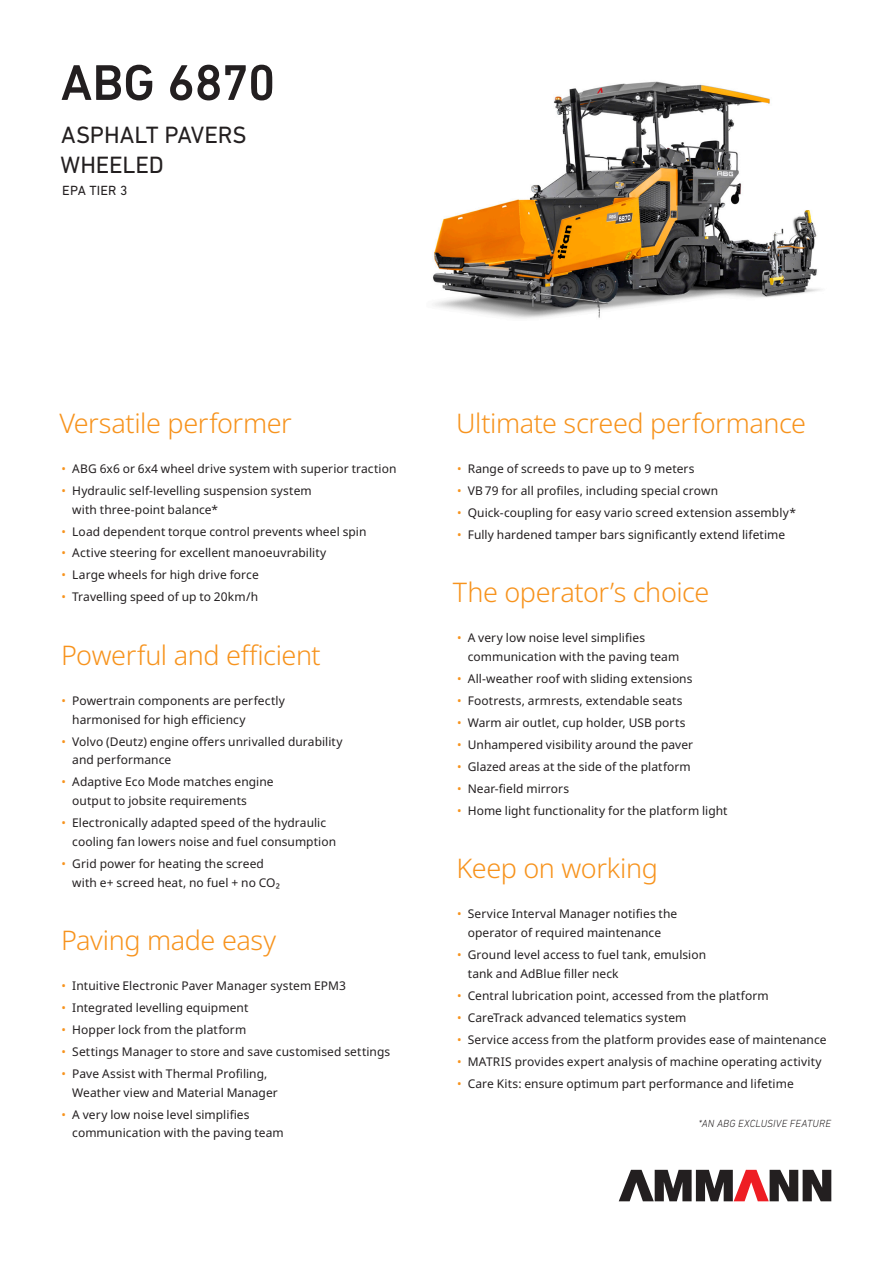
<style>
.page{position:relative;width:893px;height:1263px;background:#fff}
.page>*{position:absolute;margin:0;border:0;box-sizing:border-box;transform-origin:0 0}
.Headline_Title{font:500 51px "DIN Next LT Pro";letter-spacing:-.01em;color:#231f20}
.Features{font:300 27px "Noto Sans";letter-spacing:-.015em;color:#f7931d}
.Headline_Sub-Title{font:24px/30px "DIN Next LT Pro";letter-spacing:-.01em;color:#231f20}
.Headline_Classifier{font:13.5px "DIN Next LT Pro";letter-spacing:.015em;color:#231f20}
.t1{font:12px/18.8px "Noto Sans";letter-spacing:.005em;color:#231f20}
.Table_Note{font:italic 300 10.5px "DIN Next LT Pro";letter-spacing:.015em;color:#231f20}
.s1{color:#f7931d}
</style>
<div class="page">
<svg style="left:619px;top:1170px;width:212px;height:31px"></svg>
<img style="left:433px;top:81px;width:388px;height:238px">
<p class="Headline_Title" style="left:61px;top:53px;width:216px">ABG 6870</p>
<p class="Headline_Sub-Title" style="left:61px;top:119px;width:188px">ASPHALT PAVERS<br>WHEELED</p>
<p class="Headline_Classifier" style="left:62px;top:183px;width:67px">EPA TIER 3</p>
<p class="Features" style="left:59px;top:404px;width:234px">Versatile performer</p>
<p class="t1" style="left:62px;top:459px;width:336px"><span class="s1">•</span> ABG 6x6 or 6x4 wheel drive system with superior traction</p>
<p class="t1" style="left:72px;top:481px;width:241px;text-indent:-11px"><span class="s1">•</span> Hydraulic self-levelling suspension system with three-point balance*</p>
<p class="t1" style="left:62px;top:522px;width:306px"><span class="s1">•</span> Load dependent torque control prevents wheel spin</p>
<p class="t1" style="left:62px;top:544px;width:266px"><span class="s1">•</span> Active steering for excellent manoeuvrability</p>
<p class="t1" style="left:62px;top:566px;width:199px"><span class="s1">•</span> Large wheels for high drive force</p>
<p class="t1" style="left:62px;top:588px;width:198px"><span class="s1">•</span> Travelling speed of up to 20km/h</p>
<p class="Features" style="left:61px;top:636px;width:261px">Powerful and efficient</p>
<p class="t1" style="left:72px;top:691px;width:214px;text-indent:-11px"><span class="s1">•</span> Powertrain components are perfectly harmonised for high efficiency</p>
<p class="t1" style="left:72px;top:732px;width:272px;text-indent:-11px"><span class="s1">•</span> Volvo (Deutz) engine offers unrivalled durability and performance</p>
<p class="t1" style="left:72px;top:773px;width:203px;text-indent:-11px"><span class="s1">•</span> Adaptive Eco Mode matches engine output to jobsite requirements</p>
<p class="t1" style="left:72px;top:814px;width:265px;text-indent:-11px"><span class="s1">•</span> Electronically adapted speed of the hydraulic cooling fan lowers noise and fuel consumption</p>
<p class="t1" style="left:72px;top:854px;width:209px;text-indent:-11px"><span class="s1">•</span> Grid power for heating the screed with e+ screed heat, no fuel + no CO₂</p>
<p class="Features" style="left:61px;top:921px;width:216px">Paving made easy</p>
<p class="t1" style="left:62px;top:977px;width:286px"><span class="s1">•</span> Intuitive Electronic Paver Manager system EPM3</p>
<p class="t1" style="left:62px;top:999px;width:188px"><span class="s1">•</span> Integrated levelling equipment</p>
<p class="t1" style="left:62px;top:1021px;width:186px"><span class="s1">•</span> Hopper lock from the platform</p>
<p class="t1" style="left:62px;top:1042px;width:330px"><span class="s1">•</span> Settings Manager to store and save customised settings</p>
<p class="t1" style="left:72px;top:1064px;width:207px;text-indent:-11px"><span class="s1">•</span> Pave Assist with Thermal Profiling,<br>Weather view and Material Manager</p>
<p class="t1" style="left:72px;top:1105px;width:213px;text-indent:-11px"><span class="s1">•</span> A very low noise level simplifies communication with the paving team</p>
<p class="Features" style="left:456px;top:404px;width:351px">Ultimate screed performance</p>
<p class="t1" style="left:457px;top:459px;width:239px"><span class="s1">•</span> Range of screeds to pave up to 9 meters</p>
<p class="t1" style="left:457px;top:481px;width:263px"><span class="s1">•</span> VB 79 for all profiles, including special crown</p>
<p class="t1" style="left:457px;top:503px;width:340px"><span class="s1">•</span> Quick-coupling for easy vario screed extension assembly*</p>
<p class="t1" style="left:457px;top:525px;width:330px"><span class="s1">•</span> Fully hardened tamper bars significantly extend lifetime</p>
<p class="Features" style="left:453px;top:574px;width:258px">The operator’s choice</p>
<p class="t1" style="left:468px;top:629px;width:213px;text-indent:-11px"><span class="s1">•</span> A very low noise level simplifies communication with the paving team</p>
<p class="t1" style="left:457px;top:670px;width:237px"><span class="s1">•</span> All-weather roof with sliding extensions</p>
<p class="t1" style="left:457px;top:691px;width:227px"><span class="s1">•</span> Footrests, armrests, extendable seats</p>
<p class="t1" style="left:457px;top:713px;width:230px"><span class="s1">•</span> Warm air outlet, cup holder, USB ports</p>
<p class="t1" style="left:457px;top:735px;width:238px"><span class="s1">•</span> Unhampered visibility around the paver</p>
<p class="t1" style="left:457px;top:757px;width:235px"><span class="s1">•</span> Glazed areas at the side of the platform</p>
<p class="t1" style="left:457px;top:779px;width:114px"><span class="s1">•</span> Near-field mirrors</p>
<p class="t1" style="left:457px;top:801px;width:272px"><span class="s1">•</span> Home light functionality for the platform light</p>
<p class="Features" style="left:457px;top:849px;width:203px">Keep on working</p>
<p class="t1" style="left:457px;top:905px;width:222px;text-align:center"><span class="s1">•</span> Service Interval Manager notifies the operator of required maintenance</p>
<p class="t1" style="left:468px;top:946px;width:240px;text-indent:-11px"><span class="s1">•</span> Ground level access to fuel tank, emulsion tank and AdBlue filler neck</p>
<p class="t1" style="left:457px;top:986px;width:313px"><span class="s1">•</span> Central lubrication point, accessed from the platform</p>
<p class="t1" style="left:457px;top:1008px;width:231px"><span class="s1">•</span> CareTrack advanced telematics system</p>
<p class="t1" style="left:457px;top:1030px;width:371px"><span class="s1">•</span> Service access from the platform provides ease of maintenance</p>
<p class="t1" style="left:457px;top:1052px;width:366px"><span class="s1">•</span> MATRIS provides expert analysis of machine operating activity</p>
<p class="t1" style="left:457px;top:1074px;width:338px"><span class="s1">•</span> Care Kits: ensure optimum part performance and lifetime</p>
<p class="Table_Note" style="left:698px;top:1117px;width:134px">*AN ABG EXCLUSIVE FEATURE</p>
</div>
